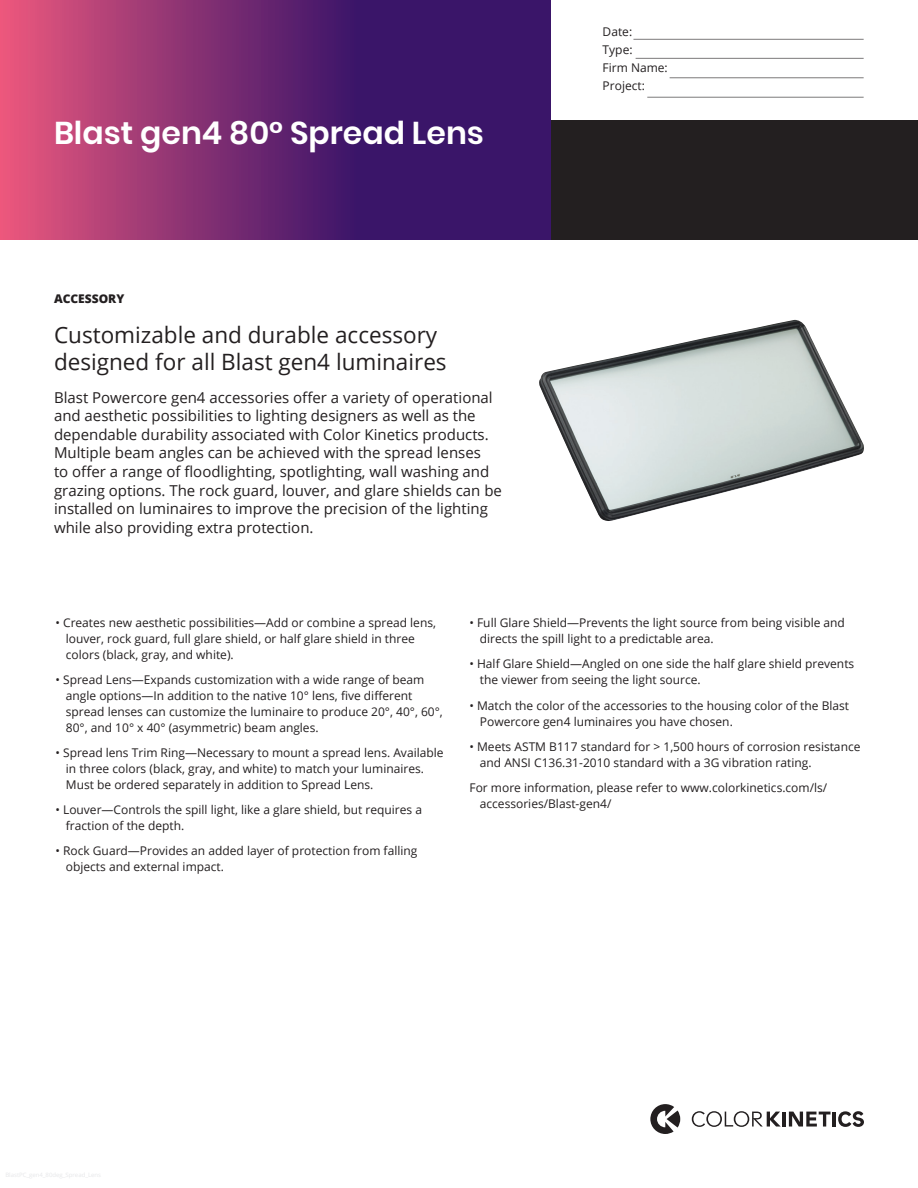
<style>
.page{position:relative;width:918px;height:1188px;background:#fff}
.page>*{position:absolute;margin:0;border:0;box-sizing:border-box;transform-origin:0 0}
._01a_Body_Copy_no_ta{font:600 31.5px "Poppins";color:#fff}
.Bodycopy_8_5pt{font:22.5px/27px "Open Sans";color:#231f20}
.Bodycopy_8_5pt-2{font:15px/18.6px "Open Sans";color:#231f20}
.Bulleted_bodycopy_9p{font:12px/16px "Open Sans";color:#231f20}
.Bodycopy_8_5pt-3{font:800 12px "Open Sans";color:#231f20}
</style>
<div class="page">
<div style="left:551px;top:120px;width:367px;height:120px;background:#231f20"></div>
<svg style="left:0;top:0;width:551px;height:240px;background:#72296f"></svg>
<hr style="left:782px;top:1112px;width:4px;height:15px;background:#231f20">
<svg style="left:789px;top:1112px;width:42px;height:15px"></svg>
<hr style="left:833px;top:1112px;width:3px;height:15px;background:#231f20">
<svg style="left:692px;top:1111px;width:89px;height:16px"></svg>
<svg style="left:838px;top:1111px;width:26px;height:16px"></svg>
<svg style="left:650px;top:1104px;width:30px;height:30px"></svg>
<hr style="left:633px;top:39px;width:231px;height:1px;background:#231f20">
<hr style="left:636px;top:58px;width:228px;height:1px;background:#231f20">
<hr style="left:670px;top:77px;width:194px;height:1px;background:#231f20">
<hr style="left:647px;top:97px;width:217px;height:1px;background:#231f20">
<img style="left:539px;top:320px;width:325px;height:201px">
<p class="_01a_Body_Copy_no_ta" style="left:54px;top:115px;width:432px">Blast gen4 80° Spread Lens</p>
<p class="Bodycopy_8_5pt-3" style="left:54px;top:289px;width:72px">ACCESSORY</p>
<p class="Bodycopy_8_5pt" style="left:54px;top:321px;width:394px">Customizable and durable accessory designed for all Blast gen4 luminaires</p>
<p class="Bodycopy_8_5pt-2" style="left:54px;top:387px;width:450px">Blast Powercore gen4 accessories offer a variety of operational and aesthetic possibilities to lighting designers as well as the dependable durability associated with Color Kinetics products.<br>Multiple beam angles can be achieved with the spread lenses<br>to offer a range of floodlighting, spotlighting, wall washing and grazing options. The rock guard, louver, and glare shields can be installed on luminaires to improve the precision of the lighting while also providing extra protection.</p>
<p class="Bulleted_bodycopy_9p" style="left:603px;top:24px;width:31px">Date:</p>
<p class="Bulleted_bodycopy_9p" style="left:603px;top:42px;width:31px">Type:</p>
<p class="Bulleted_bodycopy_9p" style="left:603px;top:60px;width:67px">Firm Name:</p>
<p class="Bulleted_bodycopy_9p" style="left:603px;top:78px;width:44px">Project:</p>
<p class="Bulleted_bodycopy_9p" style="left:66px;top:614px;width:372px;text-indent:-10px">• Creates new aesthetic possibilities—Add or combine a spread lens, louver, rock guard, full glare shield, or half glare shield in three colors (black, gray, and white).</p>
<p class="Bulleted_bodycopy_9p" style="left:66px;top:671px;width:379px;text-indent:-10px">• Spread Lens—Expands customization with a wide range of beam angle options—In addition to the native 10° lens, five different spread lenses can customize the luminaire to produce 20°, 40°, 60°, 80°, and 10° x 40° (asymmetric) beam angles.</p>
<p class="Bulleted_bodycopy_9p" style="left:66px;top:744px;width:379px;text-indent:-10px">• Spread lens Trim Ring—Necessary to mount a spread lens. Available in three colors (black, gray, and white) to match your luminaires.<br>Must be ordered separately in addition to Spread Lens.</p>
<p class="Bulleted_bodycopy_9p" style="left:66px;top:801px;width:358px;text-indent:-10px">• Louver—Controls the spill light, like a glare shield, but requires a fraction of the depth.</p>
<p class="Bulleted_bodycopy_9p" style="left:66px;top:842px;width:353px;text-indent:-10px">• Rock Guard—Provides an added layer of protection from falling objects and external impact.</p>
<p class="Bulleted_bodycopy_9p" style="left:480px;top:614px;width:367px;text-indent:-10px">• Full Glare Shield—Prevents the light source from being visible and directs the spill light to a predictable area.</p>
<p class="Bulleted_bodycopy_9p" style="left:480px;top:655px;width:376px;text-indent:-10px">• Half Glare Shield—Angled on one side the half glare shield prevents the viewer from seeing the light source.</p>
<p class="Bulleted_bodycopy_9p" style="left:480px;top:697px;width:371px;text-indent:-10px">• Match the color of the accessories to the housing color of the Blast<br>Powercore gen4 luminaires you have chosen.</p>
<p class="Bulleted_bodycopy_9p" style="left:480px;top:738px;width:382px;text-indent:-10px">• Meets ASTM B117 standard for &gt; 1,500 hours of corrosion resistance and ANSI C136.31-2010 standard with a 3G vibration rating.</p>
<p class="Bulleted_bodycopy_9p" style="left:480px;top:779px;width:349px;text-indent:-10px">For more information, please refer to www.colorkinetics.com/ls/ accessories/Blast-gen4/</p>
</div>
